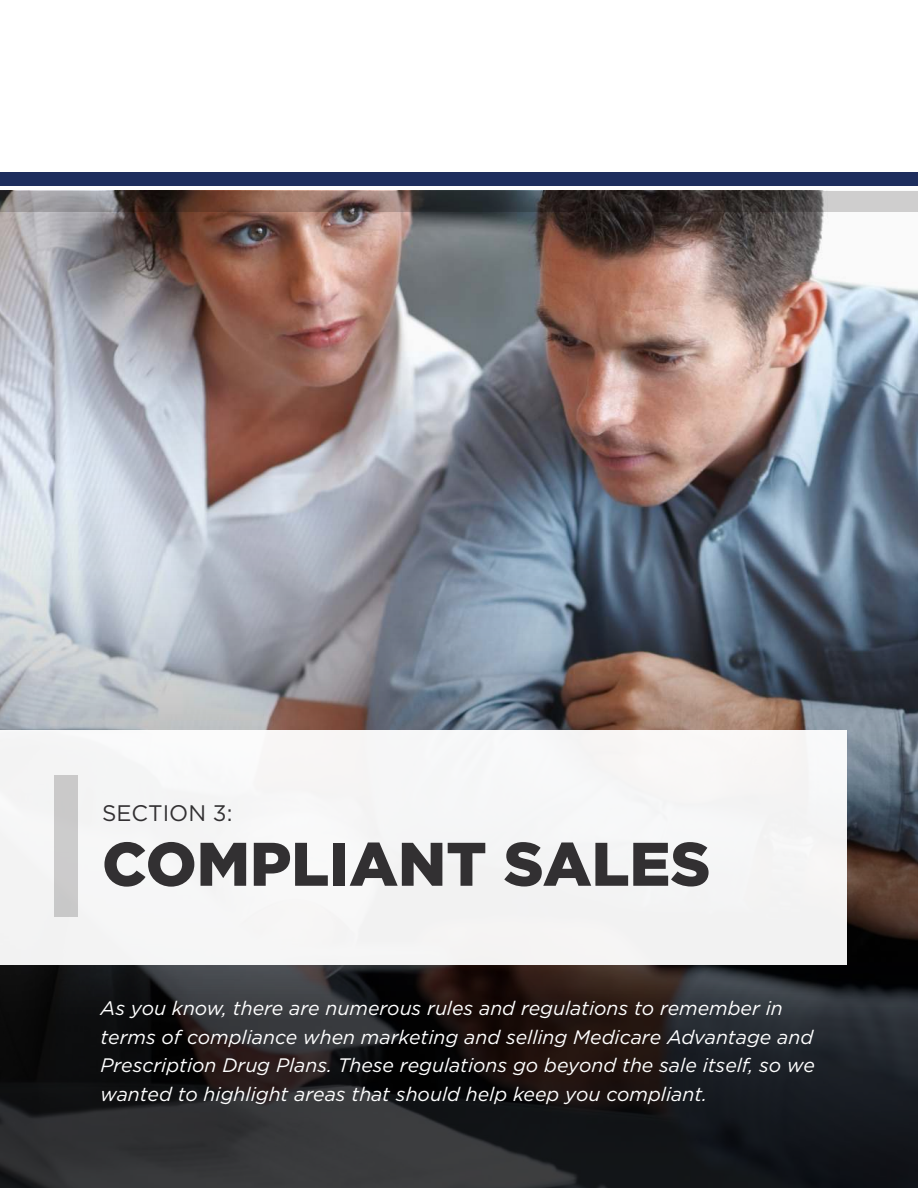
<style>
.page{position:relative;width:918px;height:1188px;background:#fff}
.page>*{position:absolute;margin:0;border:0;box-sizing:border-box;transform-origin:0 0}
.t1{font:900 61.35px "Gotham";color:#323032}
.t2{font:22.5px "Gotham";color:#323032}
.t3{font:italic 19.5px/28.5px "Gotham";color:#fff}
</style>
<div class="page">
<div style="left:0;top:172px;width:918px;height:14px;background:#1e2e5e"></div>
<img style="left:0;top:212px;width:918px;height:159px">
<svg style="left:0;top:191px;width:918px;height:21px;background:#615653"></svg>
<img style="left:0;top:371px;width:918px;height:817px">
<div style="left:0;top:730px;width:846px;height:235px;background:#f5f5f5"></div>
<div style="left:54px;top:776px;width:23px;height:141px;background:#cbcaca"></div>
<p class="t2" style="left:102px;top:803px;width:132px">SECTION 3:</p>
<h1 class="t1" style="left:102px;top:837px;width:610px">COMPLIANT SALES</h1>
<p class="t3" style="left:101px;top:995px;width:716px">As you know, there are numerous rules and regulations to remember in terms of compliance when marketing and selling Medicare Advantage and Prescription Drug Plans. These regulations go beyond the sale itself, so we wanted to highlight areas that should help keep you compliant.</p>
</div>
